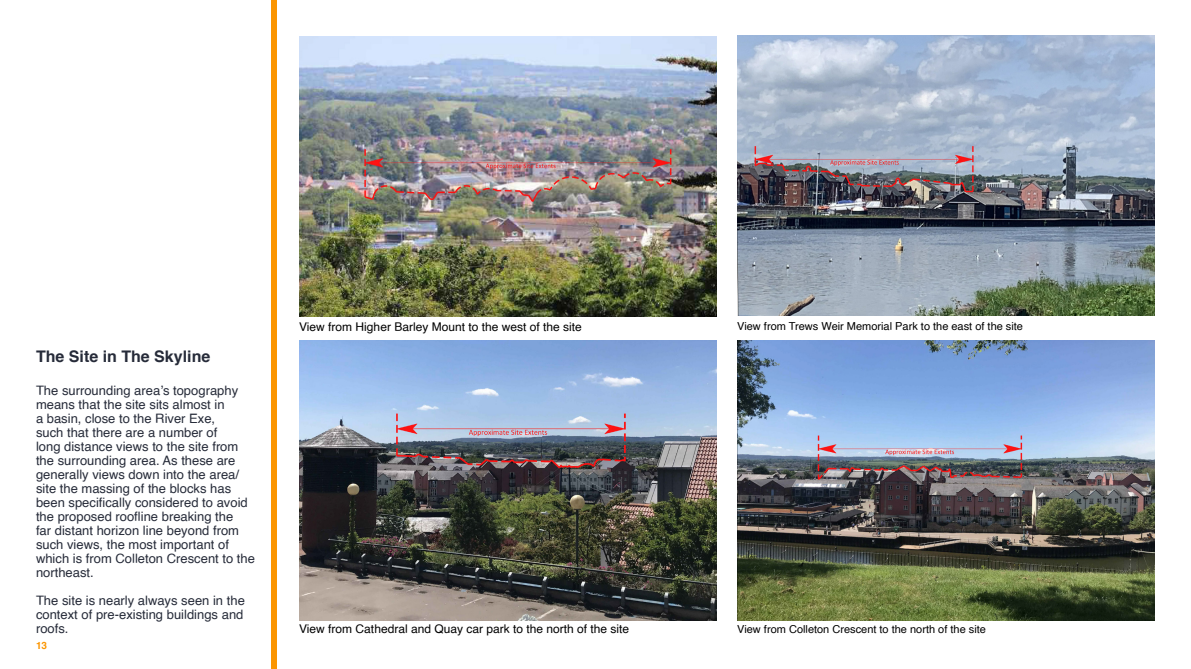
<style>
.page{position:relative;width:1191px;height:669px;background:#fff}
.page>*{position:absolute;margin:0;border:0;box-sizing:border-box;transform-origin:0 0}
.t1{font:700 16px "Helvetica";color:#262b39}
.t2{font:13px/14px "Helvetica";color:#262b39}
.t3{font:12px "Helvetica";color:#000}
.t4{font:11px "Helvetica";color:#000}
.t5{font:700 10px "Helvetica";color:#fb9500}
</style>
<div class="page">
<div style="left:272px;top:0;width:5px;height:669px;background:#fb9500"></div>
<img style="left:299px;top:36px;width:418px;height:280px">
<img style="left:737px;top:36px;width:418px;height:280px">
<img style="left:299px;top:341px;width:418px;height:280px">
<img style="left:737px;top:341px;width:418px;height:280px">
<p class="t1" style="left:36px;top:343px;width:176px">The Site in The Skyline</p>
<p class="t2" style="left:36px;top:384px;width:220px">The surrounding area’s topography means that the site sits almost in<br>a basin, close to the River Exe,<br>such that there are a number of<br>long distance views to the site from the surrounding area. As these are generally views down into the area/ site the massing of the blocks has been specifically considered to avoid the proposed roofline breaking the<br>far distant horizon line beyond from such views, the most important of which is from Colleton Crescent to the northeast.</p>
<p class="t2" style="left:36px;top:594px;width:210px;text-align:justify">The site is nearly always seen in the context of pre-existing buildings and roofs.</p>
<p class="t5" style="left:36px;top:638px;width:13px">13</p>
<p class="t3" style="left:299px;top:317px;width:284px">View from Higher Barley Mount to the west of the site</p>
<p class="t4" style="left:737px;top:318px;width:287px">View from Trews Weir Memorial Park to the east of the site</p>
<p class="t3" style="left:299px;top:620px;width:331px">View from Cathedral and Quay car park to the north of the site</p>
<p class="t4" style="left:737px;top:620px;width:250px">View from Colleton Crescent to the north of the site</p>
</div>
